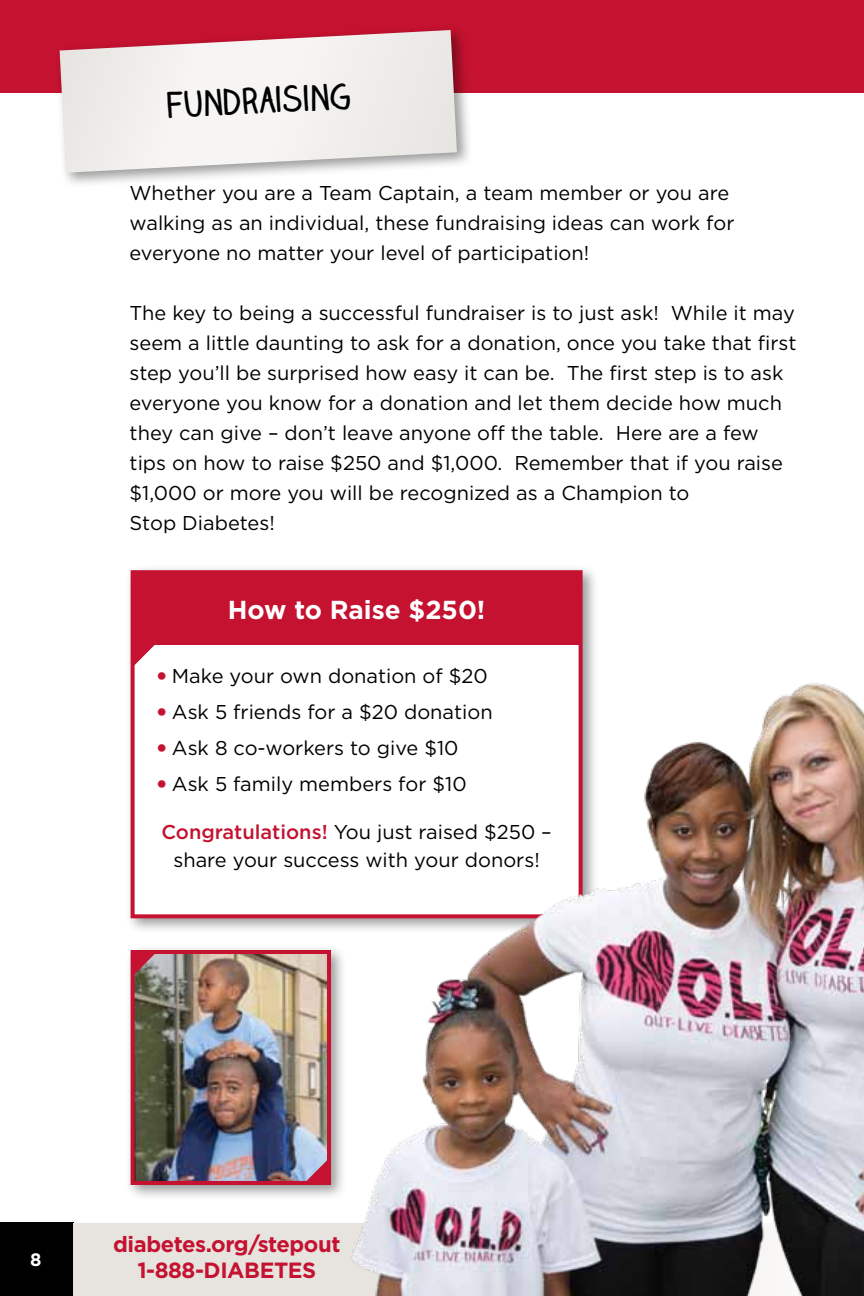
<style>
.page{position:relative;width:864px;height:1296px;background:#fff}
.page>*{position:absolute;margin:0;border:0;box-sizing:border-box;transform-origin:0 0}
.t1{font:700 34px "Claire Hand";color:#000}
.t2{font:700 26px "Gotham";color:#fff}
.t3{font:700 22px/26px "Gotham";letter-spacing:-.02em;color:#c41230;text-align:center}
.t4{font:20px/30px "Gotham";color:#000}
.t5{font:700 18px "Gotham";color:#fff}
.s1{font-weight:900;color:#c41230}
.s2{font-weight:500;color:#c41230}
</style>
<div class="page">
<div style="left:0;top:0;width:864px;height:92px;background:#c41230"></div>
<div style="left:0;top:1223px;width:73px;height:73px;background:#000"></div>
<div style="left:73px;top:1223px;width:791px;height:73px;background:#e7e4e0"></div>
<div style="left:55px;top:25px;width:418px;height:164px;background:#000;opacity:.4"></div>
<svg style="left:60px;top:30px;width:397px;height:143px"></svg>
<div style="left:125px;top:944px;width:222px;height:257px;background:#000;opacity:.4"></div>
<img style="left:136px;top:955px;width:190px;height:225px">
<div style="left:131px;top:950px;width:200px;height:235px;border:4px solid #c41230"></div>
<div style="left:125px;top:565px;width:474px;height:370px;background:#000;opacity:.4"></div>
<div style="left:131px;top:570px;width:452px;height:348px;background:#fff;border:4px solid #c41230"></div>
<div style="left:133px;top:572px;width:448px;height:73px;background:#c41230"></div>
<img style="left:344px;top:673px;width:520px;height:623px">
<svg style="left:132px;top:952px;width:25px;height:24px"></svg>
<svg style="left:132px;top:643px;width:23px;height:24px"></svg>
<svg style="left:305px;top:1158px;width:24px;height:25px"></svg>
<h1 class="t1" style="left:165px;top:82px;width:187px;rotate:-3deg">Fundraising</h1>
<p class="t4" style="left:130px;top:177px;width:606px">Whether you are a Team Captain, a team member or you are walking as an individual, these fundraising ideas can work for everyone no matter your level of participation!</p>
<p class="t4" style="left:130px;top:297px;width:668px">The key to being a successful fundraiser is to just ask! While it may seem a little daunting to ask for a donation, once you take that first step you’ll be surprised how easy it can be. The first step is to ask everyone you know for a donation and let them decide how much they can give – don’t leave anyone off the table. Here are a few tips on how to raise $250 and $1,000. Remember that if you raise $1,000 or more you will be recognized as a Champion to<br>Stop Diabetes!</p>
<h2 class="t2" style="left:228px;top:592px;width:259px">How to Raise $250!</h2>
<p class="t4" style="left:157px;top:660px;width:333px"><span class="s1">•</span> Make your own donation of $20</p>
<p class="t4" style="left:157px;top:696px;width:337px"><span class="s1">•</span> Ask 5 friends for a $20 donation</p>
<p class="t4" style="left:157px;top:732px;width:303px"><span class="s1">•</span> Ask 8 co-workers to give $10</p>
<p class="t4" style="left:157px;top:768px;width:311px"><span class="s1">•</span> Ask 5 family members for $10</p>
<p class="t4" style="left:161px;top:817px;width:392px;line-height:28px;text-align:center"><span class="s2">Congratulations!</span> You just raised $250 – share your success with your donors!</p>
<p class="t5" style="left:30px;top:1247px;width:13px">8</p>
<p class="t3" style="left:113px;top:1231px;width:229px">diabetes.org/stepout<br>1-888-DIABETES</p>
</div>
